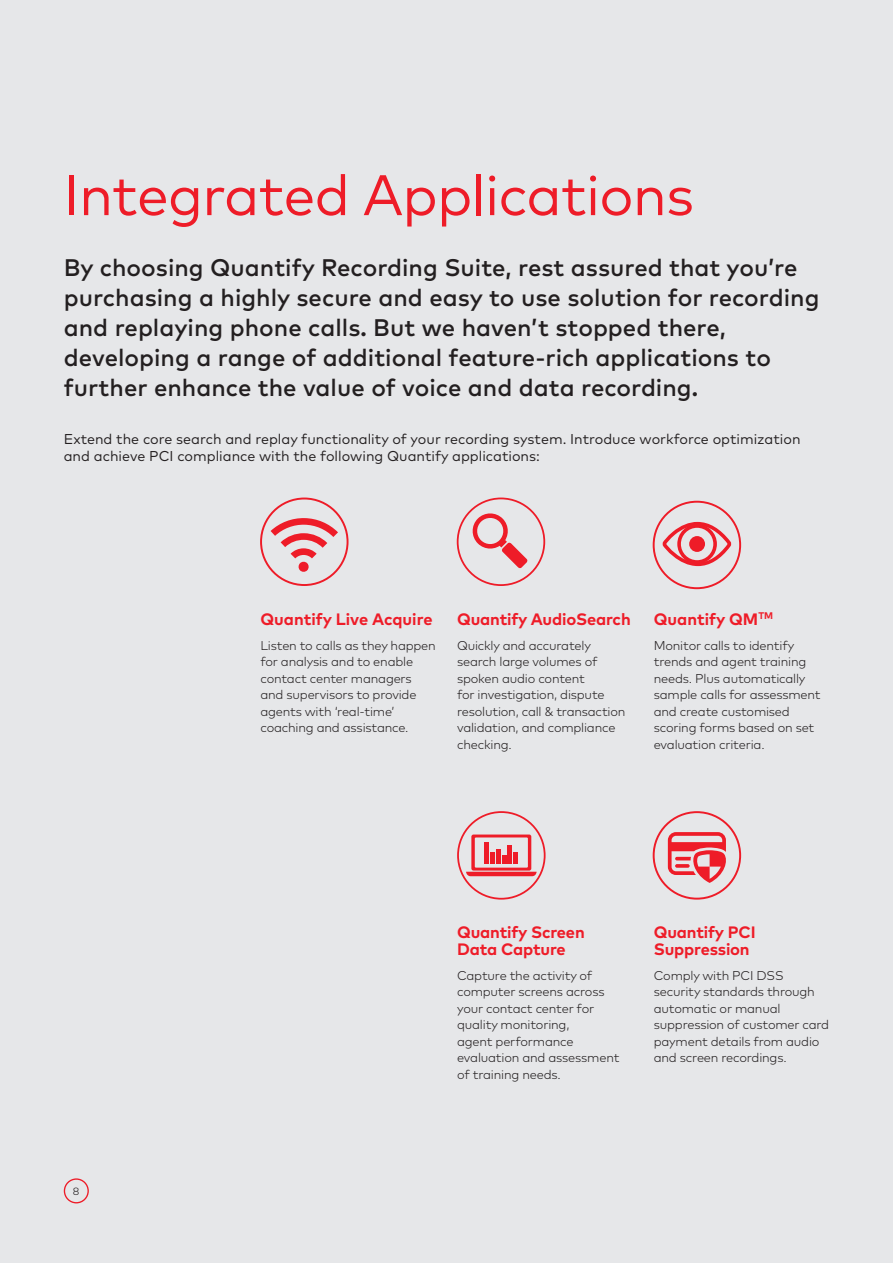
<style>
.page{position:relative;width:893px;height:1263px;background:#e6e7e9}
.page>*{position:absolute;margin:0;border:0;box-sizing:border-box;transform-origin:0 0}
.t1{font:57px "Mark OT";letter-spacing:-.015em;color:#ee1c28}
.t2{font:500 24px/30px "Mark OT";color:#231f20}
.t3{font:700 16.5px/16.5px "Mark OT";letter-spacing:-.01em;color:#ee1c28}
.t4{font:14.25px/17.2px "Mark OT";color:#231f20}
.t5{font:300 12.75px/16.5px "Mark OT";letter-spacing:-.015em;color:#231f20}
.t6{font:300 10.5px "Mark OT";color:#231f20}
</style>
<div class="page">
<div style="left:260px;top:497px;width:89px;height:89px;border:2px solid #ee1c28;border-radius:50%"></div>
<svg style="left:271px;top:518px;width:67px;height:54px"></svg>
<div style="left:457px;top:497px;width:88px;height:89px;border:2px solid #ee1c28;border-radius:50%"></div>
<svg style="left:467px;top:508px;width:61px;height:61px"></svg>
<div style="left:64px;top:1178px;width:25px;height:25px;border:1px solid #ee1c28;border-radius:50%"></div>
<div style="left:653px;top:501px;width:88px;height:88px;border:2px solid #ee1c28;border-radius:50%"></div>
<svg style="left:659px;top:520px;width:76px;height:48px"></svg>
<div style="left:689px;top:536px;width:16px;height:16px;background:#ee1c28;border-radius:50%"></div>
<div style="left:457px;top:811px;width:89px;height:89px;border:2px solid #ee1c28;border-radius:50%"></div>
<svg style="left:466px;top:872px;width:71px;height:4px"></svg>
<div style="left:471px;top:834px;width:60px;height:36px;background:#ee1c28;border-radius:2px"></div>
<div style="left:475px;top:837px;width:53px;height:31px;background:#e6e7e9"></div>
<hr style="left:497px;top:850px;width:4px;height:14px;background:#ee1c28">
<hr style="left:491px;top:852px;width:4px;height:12px;background:#ee1c28">
<hr style="left:485px;top:842px;width:4px;height:22px;background:#ee1c28">
<svg style="left:502px;top:856px;width:4px;height:8px"></svg>
<hr style="left:508px;top:845px;width:4px;height:19px;background:#ee1c28">
<hr style="left:513px;top:852px;width:4px;height:12px;background:#ee1c28">
<svg style="left:668px;top:832px;width:58px;height:51px"></svg>
<svg style="left:675px;top:864px;width:15px;height:4px"></svg>
<div style="left:653px;top:811px;width:88px;height:89px;border:2px solid #ee1c28;border-radius:50%"></div>
<p class="t1" style="left:64px;top:160px;width:632px">Integrated Applications</p>
<p class="t2" style="left:64px;top:252px;width:757px">By choosing Quantify Recording Suite, rest assured that you’re purchasing a highly secure and easy to use solution for recording and replaying phone calls. But we haven’t stopped there, developing a range of additional feature-rich applications to further enhance the value of voice and data recording.</p>
<p class="t4" style="left:64px;top:430px;width:738px">Extend the core search and replay functionality of your recording system. Introduce workforce optimization and achieve PCI compliance with the following Quantify applications:</p>
<p class="t6" style="left:73px;top:1185px;width:8px">8</p>
<p class="t3" style="left:260px;top:610px;width:174px">Quantify Live Acquire</p>
<p class="t5" style="left:260px;top:637px;width:177px">Listen to calls as they happen for analysis and to enable contact center managers and supervisors to provide agents with ‘real-time’ coaching and assistance.</p>
<p class="t3" style="left:457px;top:610px;width:175px">Quantify AudioSearch</p>
<p class="t5" style="left:457px;top:637px;width:170px">Quickly and accurately search large volumes of spoken audio content<br>for investigation, dispute resolution, call &amp; transaction validation, and compliance checking.</p>
<p class="t3" style="left:654px;top:610px;width:121px">Quantify QM<sup>TM</sup></p>
<p class="t5" style="left:654px;top:637px;width:168px">Monitor calls to identify trends and agent training needs. Plus automatically sample calls for assessment and create customised scoring forms based on set evaluation criteria.</p>
<p class="t3" style="left:457px;top:923px;width:129px">Quantify Screen<br>Data Capture</p>
<p class="t5" style="left:457px;top:967px;width:164px">Capture the activity of computer screens across your contact center for quality monitoring,<br>agent performance evaluation and assessment of training needs.</p>
<p class="t3" style="left:654px;top:923px;width:103px">Quantify PCI<br>Suppression</p>
<p class="t5" style="left:654px;top:967px;width:177px">Comply with PCI DSS security standards through automatic or manual suppression of customer card payment details from audio and screen recordings.</p>
</div>
